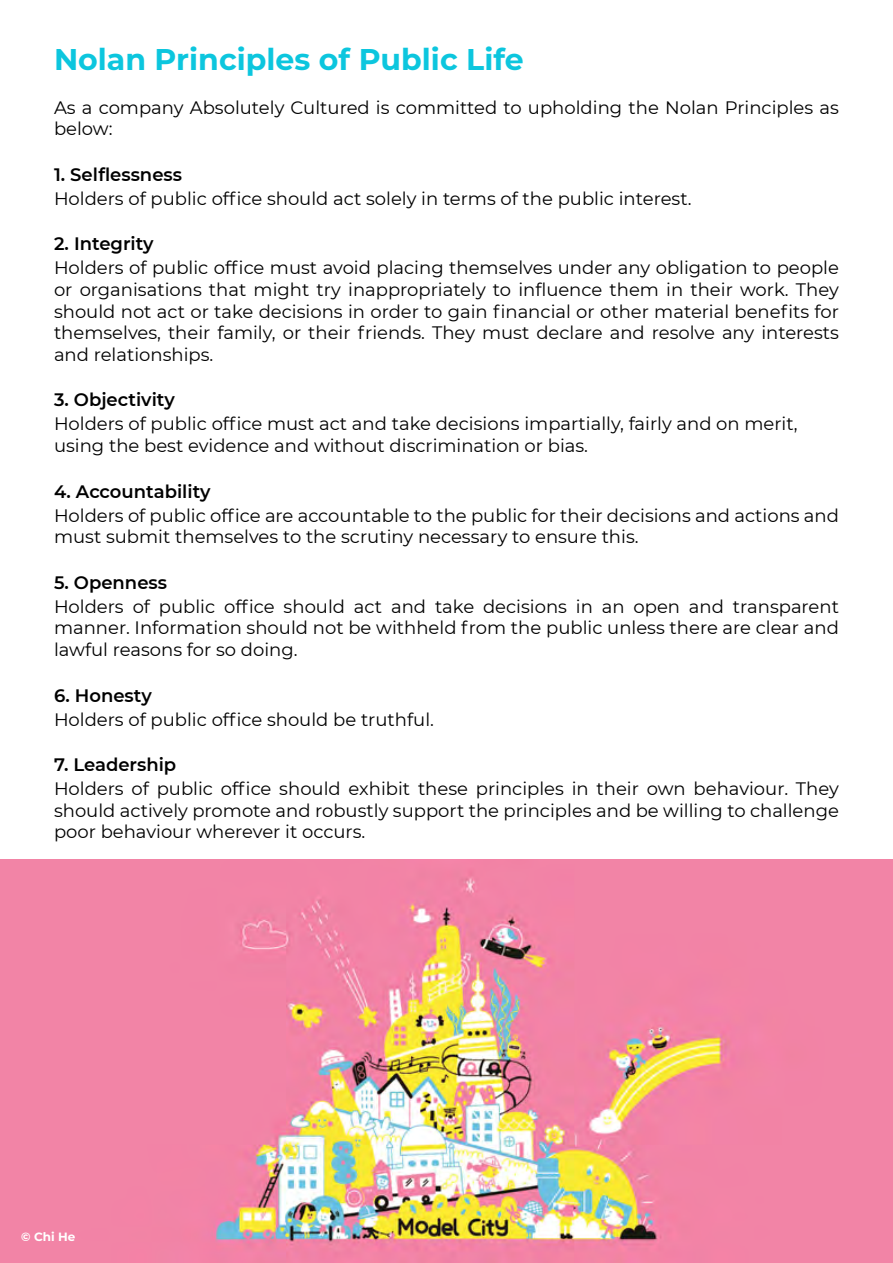
<style>
.page{position:relative;width:893px;height:1263px;background:#fff}
.page>*{position:absolute;margin:0;border:0;box-sizing:border-box;transform-origin:0 0}
.t1{font:700 30px "Montserrat";color:#0cc6de}
.t2{font:18px/21.6px "Montserrat";color:#000}
.t3{font:600 18px "Montserrat";color:#000}
.t4{font:700 12px "Montserrat";color:#fff}
</style>
<div class="page">
<img style="left:0;top:859px;width:893px;height:404px">
<h1 class="t1" style="left:54px;top:38px;width:471px">Nolan Principles of Public Life</h1>
<p class="t2" style="left:54px;top:96px;width:786px">As a company Absolutely Cultured is committed to upholding the Nolan Principles as below:</p>
<p class="t3" style="left:54px;top:162px;width:130px">1. Selflessness</p>
<p class="t2" style="left:54px;top:187px;width:639px">Holders of public office should act solely in terms of the public interest.</p>
<p class="t3" style="left:54px;top:231px;width:101px">2. Integrity</p>
<p class="t2" style="left:54px;top:257px;width:786px;text-align:justify">Holders of public office must avoid placing themselves under any obligation to people or organisations that might try inappropriately to influence them in their work. They should not act or take decisions in order to gain financial or other material benefits for themselves, their family, or their friends. They must declare and resolve any interests and relationships.</p>
<p class="t3" style="left:54px;top:387px;width:122px">3. Objectivity</p>
<p class="t2" style="left:54px;top:413px;width:745px">Holders of public office must act and take decisions impartially, fairly and on merit, using the best evidence and without discrimination or bias.</p>
<p class="t3" style="left:54px;top:478px;width:158px">4. Accountability</p>
<p class="t2" style="left:54px;top:504px;width:786px">Holders of public office are accountable to the public for their decisions and actions and must submit themselves to the scrutiny necessary to ensure this.</p>
<p class="t3" style="left:54px;top:570px;width:115px">5. Openness</p>
<p class="t2" style="left:54px;top:595px;width:786px;text-align:justify">Holders of public office should act and take decisions in an open and transparent manner. Information should not be withheld from the public unless there are clear and lawful reasons for so doing.</p>
<p class="t3" style="left:54px;top:682px;width:99px">6. Honesty</p>
<p class="t2" style="left:54px;top:708px;width:381px">Holders of public office should be truthful.</p>
<p class="t3" style="left:54px;top:752px;width:124px">7. Leadership</p>
<p class="t2" style="left:54px;top:777px;width:786px;text-align:justify">Holders of public office should exhibit these principles in their own behaviour. They should actively promote and robustly support the principles and be willing to challenge poor behaviour wherever it occurs.</p>
<p class="t4" style="left:21px;top:1228px;width:56px">© Chi He</p>
</div>
